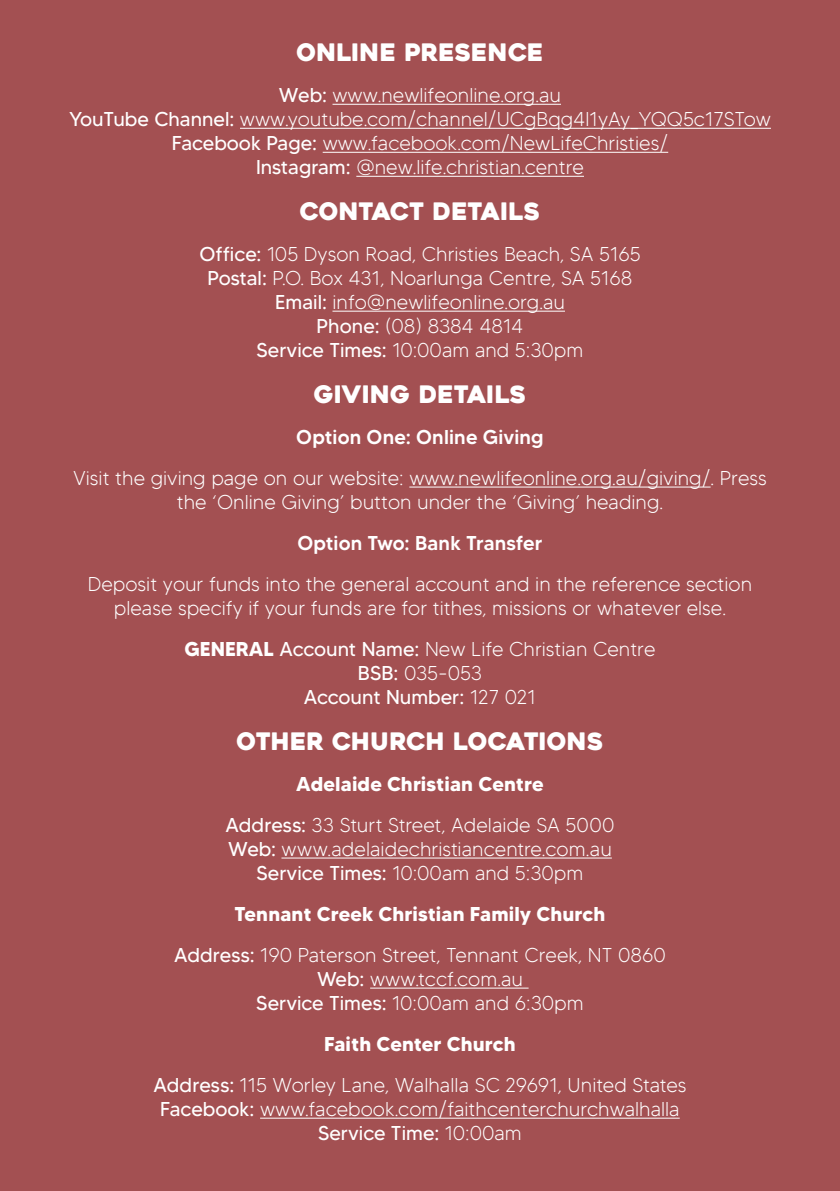
<style>
.page{position:relative;width:840px;height:1191px;background:#fff}
.page>*{position:absolute;margin:0;border:0;box-sizing:border-box;transform-origin:0 0}
.Calendar_Day_Names{font:24px "Heavitas";color:#fff}
.Calendar_Day_Names-2{font:300 20px/24px "MADETOMMY";color:#fff;text-align:center}
.Calendar_Day_Names-3{font:700 20px "MADETOMMY";letter-spacing:.005em;color:#fff}
.Calendar_Day_Names-4{font:500 20px "MADETOMMY";letter-spacing:.005em;color:#fff}
.s1{font-weight:400}
.s2{font-weight:700}
</style>
<div class="page">
<div style="left:0;top:0;width:839px;height:1191px;background:#a35052"></div>
<hr style="left:332px;top:104px;width:228px;height:1px;background:#fff">
<hr style="left:240px;top:128px;width:530px;height:1px;background:#fff">
<hr style="left:322px;top:152px;width:345px;height:1px;background:#fff">
<hr style="left:356px;top:176px;width:227px;height:1px;background:#fff">
<hr style="left:332px;top:311px;width:232px;height:1px;background:#fff">
<hr style="left:409px;top:486px;width:301px;height:1px;background:#fff">
<hr style="left:281px;top:857px;width:330px;height:1px;background:#fff">
<hr style="left:370px;top:987px;width:158px;height:1px;background:#fff">
<hr style="left:260px;top:1117px;width:419px;height:1px;background:#fff">
<p class="Calendar_Day_Names" style="left:296px;top:38px;width:249px">ONLINE PRESENCE</p>
<p class="Calendar_Day_Names-2" style="left:69px;top:83px;width:703px"><span class="s1">Web:</span> www.newlifeonline.org.au<br><span class="s1">YouTube Channel:</span> www.youtube.com/channel/UCgBqg4l1yAy_YQQ5c17STow <span class="s1">Facebook Page:</span> www.facebook.com/NewLifeChristies/<br><span class="s1">Instagram:</span> @new.life.christian.centre</p>
<p class="Calendar_Day_Names" style="left:300px;top:197px;width:241px">CONTACT DETAILS</p>
<p class="Calendar_Day_Names-2" style="left:199px;top:242px;width:442px"><span class="s1">Office:</span> 105 Dyson Road, Christies Beach, SA 5165<br><span class="s1">Postal:</span> P.O. Box 431, Noarlunga Centre, SA 5168<br><span class="s1">Email:</span> info@newlifeonline.org.au<br><span class="s1">Phone:</span> (08) 8384 4814<br><span class="s1">Service Times:</span> 10:00am and 5:30pm</p>
<p class="Calendar_Day_Names" style="left:313px;top:379px;width:214px">GIVING DETAILS</p>
<p class="Calendar_Day_Names-4" style="left:296px;top:424px;width:249px">Option One: Online Giving</p>
<p class="Calendar_Day_Names-2" style="left:73px;top:466px;width:695px">Visit the giving page on our website: www.newlifeonline.org.au/giving/. Press the ‘Online Giving’ button under the ‘Giving’ heading.</p>
<p class="Calendar_Day_Names-4" style="left:297px;top:530px;width:246px">Option Two: Bank Transfer</p>
<p class="Calendar_Day_Names-2" style="left:88px;top:572px;width:665px">Deposit your funds into the general account and in the reference section please specify if your funds are for tithes, missions or whatever else.</p>
<p class="Calendar_Day_Names-2" style="left:184px;top:637px;width:472px"><span class="s2">GENERAL</span> <span class="s1">Account Name:</span> New Life Christian Centre<br><span class="s1">BSB:</span> 035-053<br><span class="s1">Account Number:</span> 127 021</p>
<p class="Calendar_Day_Names" style="left:236px;top:726px;width:368px">OTHER CHURCH LOCATIONS</p>
<p class="Calendar_Day_Names-3" style="left:296px;top:771px;width:249px">Adelaide Christian Centre</p>
<p class="Calendar_Day_Names-2" style="left:225px;top:813px;width:390px"><span class="s1">Address:</span> 33 Sturt Street, Adelaide SA 5000<br><span class="s1">Web:</span> www.adelaidechristiancentre.com.au<br><span class="s1">Service Times:</span> 10:00am and 5:30pm</p>
<p class="Calendar_Day_Names-3" style="left:234px;top:901px;width:372px">Tennant Creek Christian Family Church</p>
<p class="Calendar_Day_Names-2" style="left:174px;top:943px;width:493px"><span class="s1">Address:</span> 190 Paterson Street, Tennant Creek, NT 0860<br><span class="s1">Web:</span> www.tccf.com.au<br><span class="s1">Service Times:</span> 10:00am and 6:30pm</p>
<p class="Calendar_Day_Names-3" style="left:324px;top:1031px;width:193px">Faith Center Church</p>
<p class="Calendar_Day_Names-2" style="left:153px;top:1073px;width:534px"><span class="s1">Address:</span> 115 Worley Lane, Walhalla SC 29691, United States<br><span class="s1">Facebook:</span> www.facebook.com/faithcenterchurchwalhalla<br><span class="s1">Service Time:</span> 10:00am</p>
</div>
